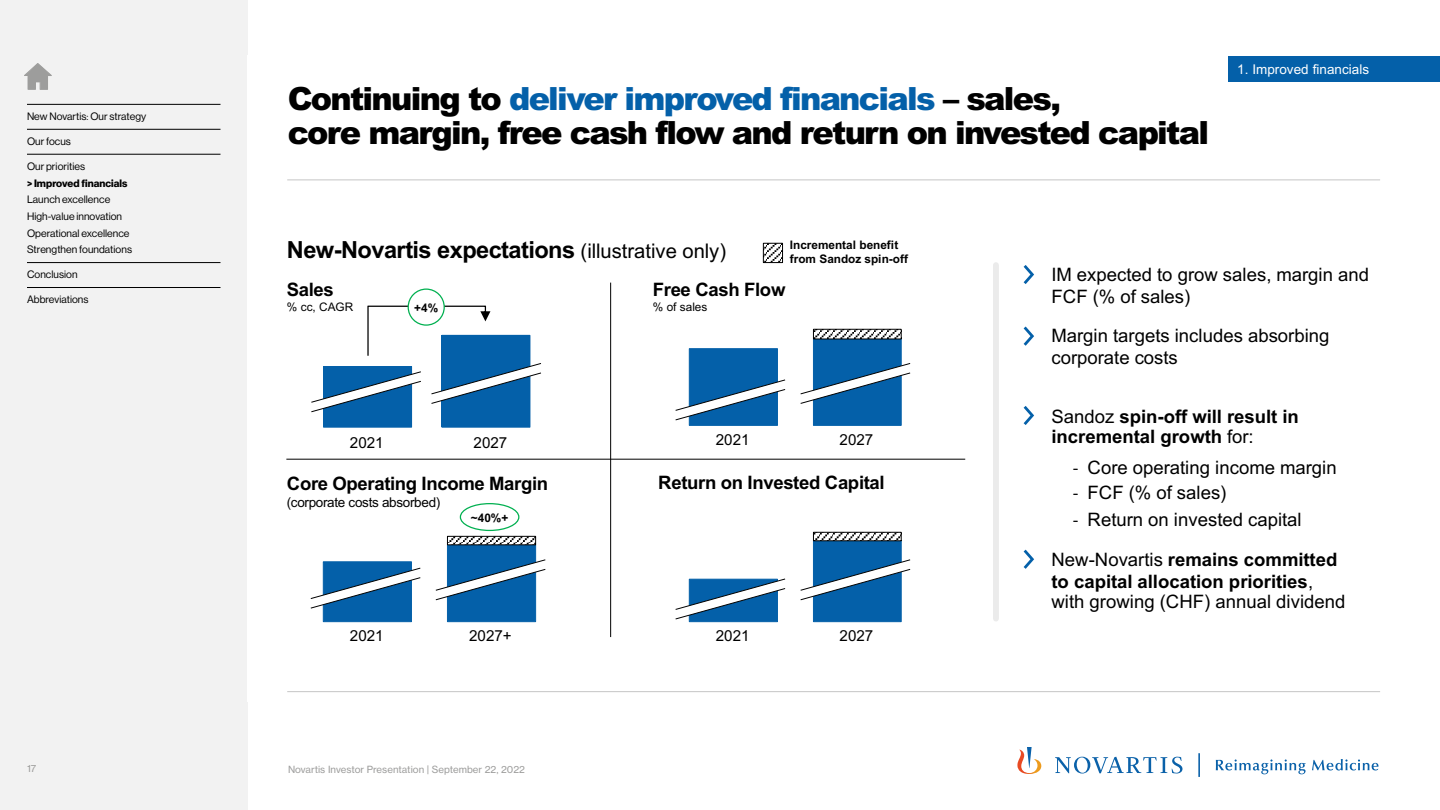
<style>
.page{position:relative;width:1440px;height:810px;background:#fff}
.page>*{position:absolute;margin:0;border:0;box-sizing:border-box;transform-origin:0 0}
.t1{font:900 32.03px/34px "Arial";letter-spacing:-.055em;color:#000}
.t2{font:700 23.62px "Arial";letter-spacing:-.025em;color:#000}
.t3{font:18.52px/22.3px "Arial";color:#000}
.t4{font:700 18.52px/20.2px "Arial";letter-spacing:-.015em;color:#000}
.t5{font:15.15px "Arial";color:#000}
.t6{font:13.5px "Arial";letter-spacing:-.02em;color:#000}
.t7{font:13.5px "Arial";letter-spacing:.005em;color:#fff}
.t8{font:700 11.77px "Arial";color:#000}
.t9{font:11.77px "Arial";color:#000}
.t10{font:10.5px/16.6px "Volta Modern Display 55 Roman";letter-spacing:.005em;color:#000}
.t11{font:700 10.5px "Volta Modern Display 75";letter-spacing:.005em;color:#000}
.t12{font:9.75px "Volta Modern Text 55 Roman";color:#9d9d9c}
.s1{color:#0460a9}
.s2{font-weight:400;font-size:20.25px}
.s3{font-weight:400}
.s4{font-family:"Calibri"}
.s5{font-weight:700}
</style>
<div class="page">
<svg style="left:1216px;top:759px;width:90px;height:15px"></svg>
<svg style="left:1312px;top:759px;width:66px;height:12px"></svg>
<svg style="left:1017px;top:747px;width:24px;height:27px"></svg>
<svg style="left:1055px;top:757px;width:127px;height:17px"></svg>
<hr style="left:1198px;top:753px;width:2px;height:24px;background:#0a61a9">
<div style="left:0;top:0;width:248px;height:810px;background:#f2f2f2"></div>
<hr style="left:27px;top:104px;width:193px;height:1px;background:#000">
<hr style="left:27px;top:129px;width:193px;height:1px;background:#000">
<hr style="left:27px;top:154px;width:193px;height:1px;background:#000">
<hr style="left:27px;top:262px;width:193px;height:1px;background:#000">
<hr style="left:27px;top:287px;width:193px;height:1px;background:#000">
<svg style="left:24px;top:63px;width:28px;height:27px"></svg>
<hr style="left:288px;top:179px;width:1092px;height:1px;background:#c6c6c6">
<hr style="left:288px;top:691px;width:1092px;height:1px;background:#c6c6c6">
<div style="left:442px;top:335px;width:88px;height:92px;background:#0460a9"></div>
<div style="left:441px;top:335px;width:89px;height:93px;border:1px solid #0460a9"></div>
<div style="left:324px;top:367px;width:88px;height:60px;background:#0460a9"></div>
<div style="left:323px;top:366px;width:89px;height:62px;border:1px solid #0460a9"></div>
<div style="left:993px;top:265px;width:6px;height:354px;background:#ebebeb"></div>
<svg style="left:815px;top:331px;width:85px;height:6px"></svg>
<div style="left:813px;top:329px;width:89px;height:10px;border:1px solid #000"></div>
<hr style="left:610px;top:283px;width:1px;height:354px;background:#000">
<hr style="left:287px;top:459px;width:678px;height:1px;background:#000">
<svg style="left:815px;top:534px;width:85px;height:5px"></svg>
<div style="left:813px;top:532px;width:89px;height:9px;border:1px solid #000"></div>
<svg style="left:449px;top:538px;width:85px;height:5px"></svg>
<div style="left:447px;top:536px;width:89px;height:9px;border:1px solid #000"></div>
<svg style="left:367px;top:306px;width:123px;height:50px"></svg>
<div style="left:408px;top:289px;width:36px;height:36px;background:#fff;border-radius:50%"></div>
<div style="left:408px;top:288px;width:37px;height:38px;border:1px solid #00b050;border-radius:50%"></div>
<svg style="left:311px;top:371px;width:110px;height:42px"></svg>
<svg style="left:431px;top:363px;width:110px;height:41px"></svg>
<svg style="left:675px;top:338px;width:236px;height:88px"></svg>
<svg style="left:675px;top:540px;width:236px;height:82px"></svg>
<svg style="left:310px;top:544px;width:236px;height:78px"></svg>
<svg style="left:765px;top:245px;width:16px;height:16px"></svg>
<div style="left:763px;top:243px;width:20px;height:20px;border:1px solid #000"></div>
<div style="left:460px;top:503px;width:59px;height:28px;border:1px solid #00b050;border-radius:50%"></div>
<svg style="left:1024px;top:265px;width:10px;height:19px"></svg>
<svg style="left:1024px;top:327px;width:10px;height:19px"></svg>
<svg style="left:1024px;top:406px;width:10px;height:19px"></svg>
<svg style="left:1024px;top:550px;width:10px;height:19px"></svg>
<div style="left:1228px;top:56px;width:212px;height:26px;background:#0460a9"></div>
<p class="t10" style="left:27px;top:108px;width:121px">New Novartis: Our strategy</p>
<p class="t10" style="left:27px;top:133px;width:45px">Our focus</p>
<p class="t10" style="left:27px;top:158px;width:60px">Our priorities</p>
<p class="t11" style="left:27px;top:177px;width:102px">&gt; Improved financials</p>
<p class="t10" style="left:27px;top:191px;width:107px">Launch excellence<br>High-value innovation<br>Operational excellence<br>Strengthen foundations</p>
<p class="t10" style="left:27px;top:266px;width:52px">Conclusion</p>
<p class="t10" style="left:27px;top:291px;width:63px">Abbreviations</p>
<p class="t10" style="left:27px;top:208px;width:63px">Abbreviatio s</p>
<h1 class="t1" style="left:288px;top:81px;width:923px">Continuing to <span class="s1">deliver improved financials</span> – sales,<br>core margin, free cash flow and return on invested capital</h1>
<p class="t7" style="left:1237px;top:60px;width:133px">1. Improved financials</p>
<p class="t2" style="left:287px;top:233px;width:441px">New-Novartis expectations <span class="s2">(illustrative only)</span></p>
<p class="t8" style="left:790px;top:236px;width:110px">Incremental benefit</p>
<p class="t8" style="left:790px;top:250px;width:120px">from Sandoz spin-off</p>
<p class="t4" style="left:287px;top:280px;width:49px">Sales</p>
<p class="t9" style="left:287px;top:299px;width:68px">% cc, CAGR</p>
<p class="t8" style="left:414px;top:300px;width:25px">+4%</p>
<p class="t5" style="left:350px;top:432px;width:35px">2021</p>
<p class="t5" style="left:474px;top:432px;width:35px">2027</p>
<p class="t4" style="left:287px;top:474px;width:263px">Core Operating Income Margin</p>
<p class="t6" style="left:287px;top:493px;width:155px">(corporate costs absorbed)</p>
<p class="t8" style="left:471px;top:510px;width:39px">~40%+</p>
<p class="t5" style="left:350px;top:626px;width:35px">2021</p>
<p class="t5" style="left:469px;top:626px;width:44px">2027+</p>
<p class="t4" style="left:653px;top:280px;width:134px">Free Cash Flow</p>
<p class="t9" style="left:653px;top:299px;width:56px">% of sales</p>
<p class="t5" style="left:716px;top:430px;width:35px">2021</p>
<p class="t5" style="left:840px;top:430px;width:35px">2027</p>
<p class="t4" style="left:658px;top:473px;width:228px">Return on Invested Capital</p>
<p class="t5" style="left:716px;top:626px;width:35px">2021</p>
<p class="t5" style="left:840px;top:626px;width:35px">2027</p>
<p class="t3" style="left:1052px;top:263px;width:319px">IM expected to grow sales, margin and<br>FCF (% of sales)</p>
<p class="t3" style="left:1052px;top:325px;width:280px;line-height:21.8px">Margin targets includes absorbing corporate costs</p>
<p class="t4" style="left:1052px;top:407px;width:249px"><span class="s3">Sandoz</span> spin-off will result in incremental growth <span class="s3">for:</span></p>
<p class="t3" style="left:1073px;top:456px;width:265px"><span class="s4">-</span> Core operating income margin</p>
<p class="t3" style="left:1073px;top:481px;width:155px"><span class="s4">-</span> FCF (% of sales)</p>
<p class="t3" style="left:1052px;top:499px;width:287px;line-height:40px;text-indent:21px"><span class="s4">-</span> Return on invested capital<br>New-Novartis <span class="s5">remains committed</span></p>
<p class="t3" style="left:1052px;top:571px;width:296px;line-height:20.2px"><span class="s5">to capital allocation priorities</span>, with growing (CHF) annual dividend</p>
<p class="t12" style="left:27px;top:762px;width:11px">17</p>
<p class="t12" style="left:288px;top:763px;width:239px">Novartis Investor Presentation | September 22, 2022</p>
</div>
